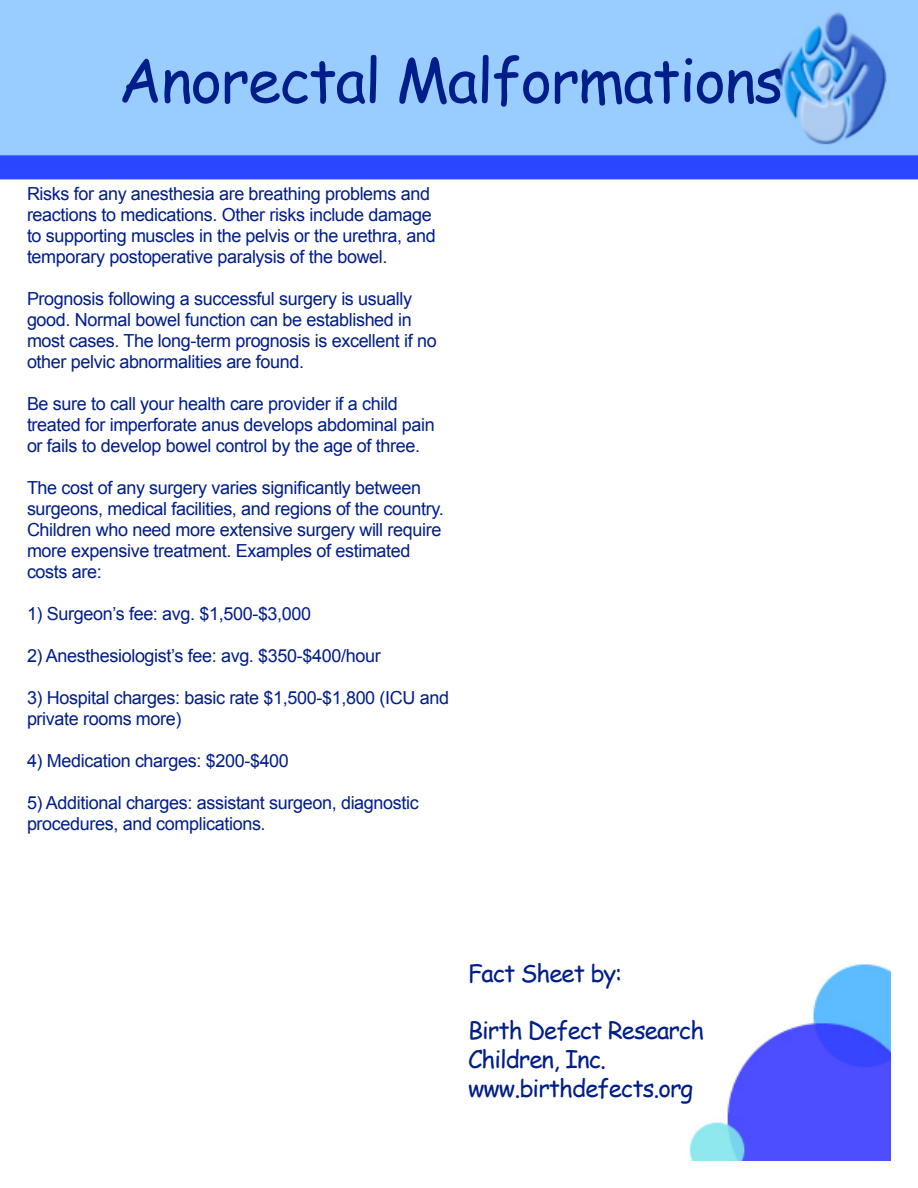
<style>
.page{position:relative;width:918px;height:1188px;background:#fff}
.page>*{position:absolute;margin:0;border:0;box-sizing:border-box;transform-origin:0 0}
.t1{font:60px "Comic Sans MS";letter-spacing:-.025em;color:#001e89}
.t2{font:24px/28.8px "Comic Sans MS";letter-spacing:-.04em;color:#001e89}
.t3{font:18px/21px "Arial";letter-spacing:-.02em;color:#001e89}
</style>
<div class="page">
<img style="left:0;top:0;width:918px;height:179px">
<img style="left:689px;top:964px;width:202px;height:197px">
<h1 class="t1" style="left:118px;top:36px;width:667px">Anorectal Malformations</h1>
<p class="t3" style="left:27px;top:184px;width:410px">Risks for any anesthesia are breathing problems and reactions to medications. Other risks include damage to supporting muscles in the pelvis or the urethra, and temporary postoperative paralysis of the bowel.</p>
<p class="t3" style="left:27px;top:289px;width:411px">Prognosis following a successful surgery is usually good. Normal bowel function can be established in most cases. The long-term prognosis is excellent if no other pelvic abnormalities are found.</p>
<p class="t3" style="left:27px;top:394px;width:409px">Be sure to call your health care provider if a child treated for imperforate anus develops abdominal pain or fails to develop bowel control by the age of three.</p>
<p class="t3" style="left:27px;top:478px;width:418px">The cost of any surgery varies significantly between surgeons, medical facilities, and regions of the country.<br>Children who need more extensive surgery will require more expensive treatment. Examples of estimated costs are:</p>
<p class="t3" style="left:27px;top:604px;width:286px">1) Surgeon’s fee: avg. $1,500-$3,000</p>
<p class="t3" style="left:27px;top:646px;width:355px">2) Anesthesiologist’s fee: avg. $350-$400/hour</p>
<p class="t3" style="left:27px;top:688px;width:424px">3) Hospital charges: basic rate $1,500-$1,800 (ICU and private rooms more)</p>
<p class="t3" style="left:27px;top:751px;width:263px">4) Medication charges: $200-$400</p>
<p class="t3" style="left:27px;top:793px;width:393px">5) Additional charges: assistant surgeon, diagnostic procedures, and complications.</p>
<h2 class="t2" style="left:468px;top:957px;width:156px">Fact Sheet by:</h2>
<h2 class="t2" style="left:468px;top:1015px;width:238px">Birth Defect Research<br>Children, Inc. www.birthdefects.org</h2>
</div>
